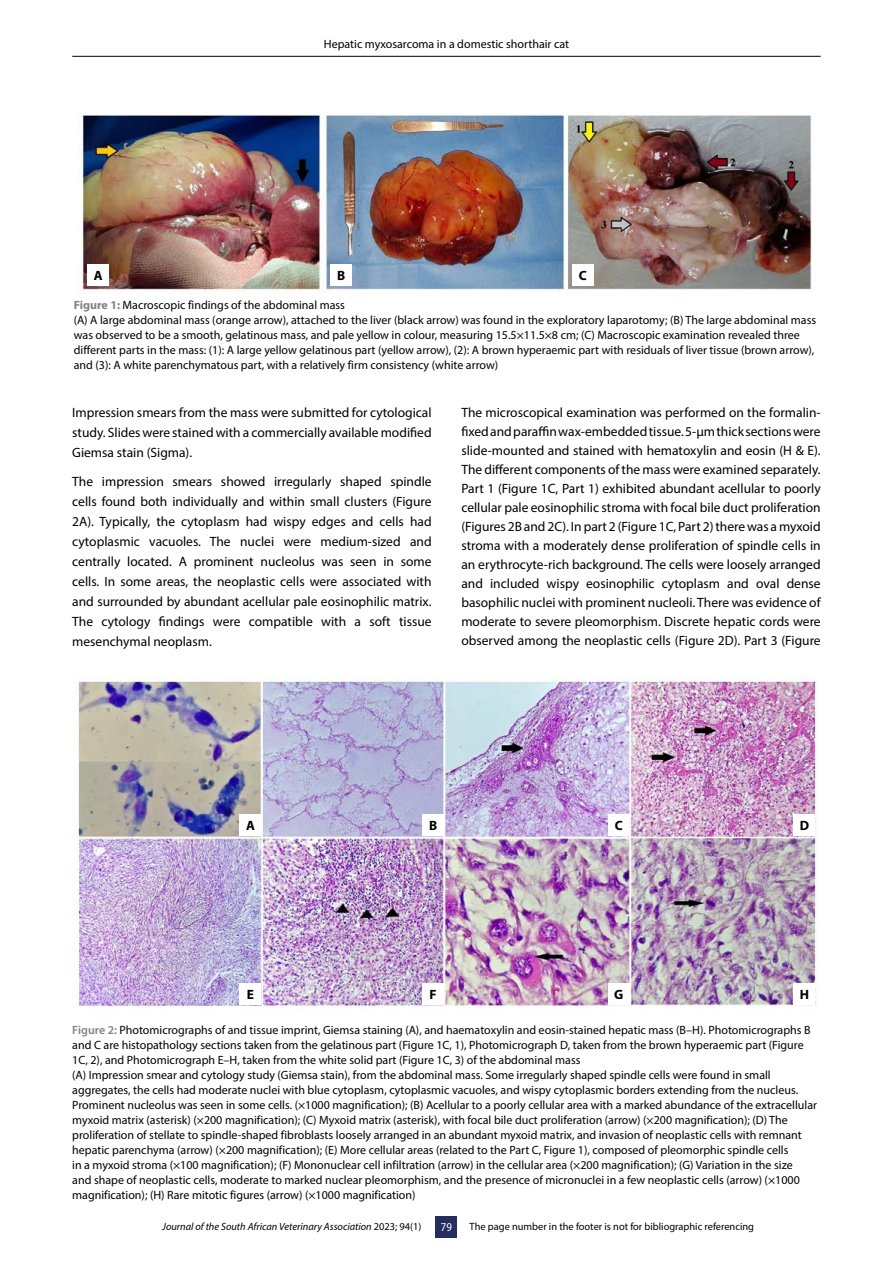
<style>
.page{position:relative;width:893px;height:1263px;background:#fff}
.page>*{position:absolute;margin:0;border:0;box-sizing:border-box;transform-origin:0 0}
.t1{font:13.5px/19px "Myriad Pro";color:#000;text-align:justify}
.t2{font:700 13.5px "Myriad Pro";color:#000}
.t3{font:12px/15px "Myriad Pro";color:#000}
.t4{font:12px "Myriad Pro";color:#fff;scale:.9 1}
.t5{font:10.5px "Myriad Pro";color:#000}
.t6{font:italic 10.5px "Myriad Pro";color:#000}
.s1{font-weight:700;color:#808285}
.s2{font-weight:600;color:#808285}
.s3{font-style:normal}
</style>
<div class="page">
<div style="left:436px;top:1217px;width:21px;height:21px;background:#242f5f"></div>
<hr style="left:72px;top:56px;width:749px;height:1px;background:#000">
<img style="left:74px;top:676px;width:744px;height:335px">
<div style="left:240px;top:814px;width:21px;height:22px;background:#fff"></div>
<div style="left:240px;top:984px;width:21px;height:21px;background:#fff"></div>
<div style="left:422px;top:814px;width:22px;height:22px;background:#fff"></div>
<div style="left:422px;top:984px;width:22px;height:21px;background:#fff"></div>
<div style="left:608px;top:814px;width:21px;height:22px;background:#fff"></div>
<div style="left:608px;top:984px;width:21px;height:21px;background:#fff"></div>
<div style="left:794px;top:814px;width:21px;height:22px;background:#fff"></div>
<div style="left:794px;top:984px;width:21px;height:21px;background:#fff"></div>
<img style="left:80px;top:115px;width:732px;height:177px">
<div style="left:88px;top:264px;width:21px;height:22px;background:#fff"></div>
<div style="left:331px;top:264px;width:21px;height:22px;background:#fff"></div>
<div style="left:572px;top:264px;width:21px;height:22px;background:#fff"></div>
<p class="t3" style="left:324px;top:37px;width:247px">Hepatic myxosarcoma in a domestic shorthair cat</p>
<p class="t2" style="left:94px;top:267px;width:10px">A</p>
<p class="t2" style="left:337px;top:267px;width:10px">B</p>
<p class="t2" style="left:579px;top:267px;width:10px">C</p>
<p class="t3" style="left:74px;top:297px;width:744px"><span class="s1">Figure 1:</span> Macroscopic findings of the abdominal mass<br>(A) A large abdominal mass (orange arrow), attached to the liver (black arrow) was found in the exploratory laparotomy; (B) The large abdominal mass was observed to be a smooth, gelatinous mass, and pale yellow in colour, measuring 15.5×11.5×8 cm; (C) Macroscopic examination revealed three different parts in the mass: (1): A large yellow gelatinous part (yellow arrow), (2): A brown hyperaemic part with residuals of liver tissue (brown arrow), and (3): A white parenchymatous part, with a relatively firm consistency (white arrow)</p>
<p class="t1" style="left:72px;top:402px;width:361px;line-height:20.1px">Impression smears from the mass were submitted for cytological study. Slides were stained with a commercially available modified Giemsa stain (Sigma).</p>
<p class="t1" style="left:72px;top:471px;width:361px;line-height:20.1px">The impression smears showed irregularly shaped spindle cells found both individually and within small clusters (Figure 2A). Typically, the cytoplasm had wispy edges and cells had cytoplasmic vacuoles. The nuclei were medium-sized and centrally located. A prominent nucleolus was seen in some cells. In some areas, the neoplastic cells were associated with and surrounded by abundant acellular pale eosinophilic matrix.<br>The cytology findings were compatible with a soft tissue mesenchymal neoplasm.</p>
<p class="t1" style="left:461px;top:403px;width:361px">The microscopical examination was performed on the formalin&shy;fixed and paraffin wax-embedded tissue. 5-µm thick sections were slide-mounted and stained with hematoxylin and eosin (H &amp; E).<br>The different components of the mass were examined separately.<br>Part 1 (Figure 1C, Part 1) exhibited abundant acellular to poorly cellular pale eosinophilic stroma with focal bile duct proliferation (Figures 2B and 2C). In part 2 (Figure 1C, Part 2) there was a myxoid stroma with a moderately dense proliferation of spindle cells in an erythrocyte-rich background. The cells were loosely arranged and included wispy eosinophilic cytoplasm and oval dense basophilic nuclei with prominent nucleoli. There was evidence of moderate to severe pleomorphism. Discrete hepatic cords were observed among the neoplastic cells (Figure 2D). Part 3 (Figure</p>
<p class="t2" style="left:246px;top:817px;width:10px">A</p>
<p class="t2" style="left:247px;top:986px;width:9px">E</p>
<p class="t2" style="left:429px;top:817px;width:10px">B</p>
<p class="t2" style="left:430px;top:986px;width:9px">F</p>
<p class="t2" style="left:615px;top:817px;width:10px">C</p>
<p class="t2" style="left:614px;top:986px;width:11px">G</p>
<p class="t2" style="left:800px;top:817px;width:11px">D</p>
<p class="t2" style="left:800px;top:986px;width:11px">H</p>
<p class="t3" style="left:72px;top:1022px;width:746px"><span class="s2">Figure 2:</span> Photomicrographs of and tissue imprint, Giemsa staining (A), and haematoxylin and eosin-stained hepatic mass (B–H). Photomicrographs B and C are histopathology sections taken from the gelatinous part (Figure 1C, 1), Photomicrograph D, taken from the brown hyperaemic part (Figure 1C, 2), and Photomicrograph E–H, taken from the white solid part (Figure 1C, 3) of the abdominal mass<br>(A) Impression smear and cytology study (Giemsa stain), from the abdominal mass. Some irregularly shaped spindle cells were found in small aggregates, the cells had moderate nuclei with blue cytoplasm, cytoplasmic vacuoles, and wispy cytoplasmic borders extending from the nucleus.<br>Prominent nucleolus was seen in some cells. (×1000 magnification); (B) Acellular to a poorly cellular area with a marked abundance of the extracellular myxoid matrix (asterisk) (×200 magnification); (C) Myxoid matrix (asterisk), with focal bile duct proliferation (arrow) (×200 magnification); (D) The proliferation of stellate to spindle-shaped fibroblasts loosely arranged in an abundant myxoid matrix, and invasion of neoplastic cells with remnant hepatic parenchyma (arrow) (×200 magnification); (E) More cellular areas (related to the Part C, Figure 1), composed of pleomorphic spindle cells<br>in a myxoid stroma (×100 magnification); (F) Mononuclear cell infiltration (arrow) in the cellular area (×200 magnification); (G) Variation in the size<br>and shape of neoplastic cells, moderate to marked nuclear pleomorphism, and the presence of micronuclei in a few neoplastic cells (arrow) (×1000 magnification); (H) Rare mitotic figures (arrow) (×1000 magnification)</p>
<p class="t6" style="left:162px;top:1220px;width:261px">Journal of the South African Veterinary Association <span class="s3">2023; 94(1)</span></p>
<p class="t4" style="left:441px;top:1220px;width:14px">79</p>
<p class="t5" style="left:470px;top:1220px;width:286px">The page number in the footer is not for bibliographic referencing</p>
</div>
